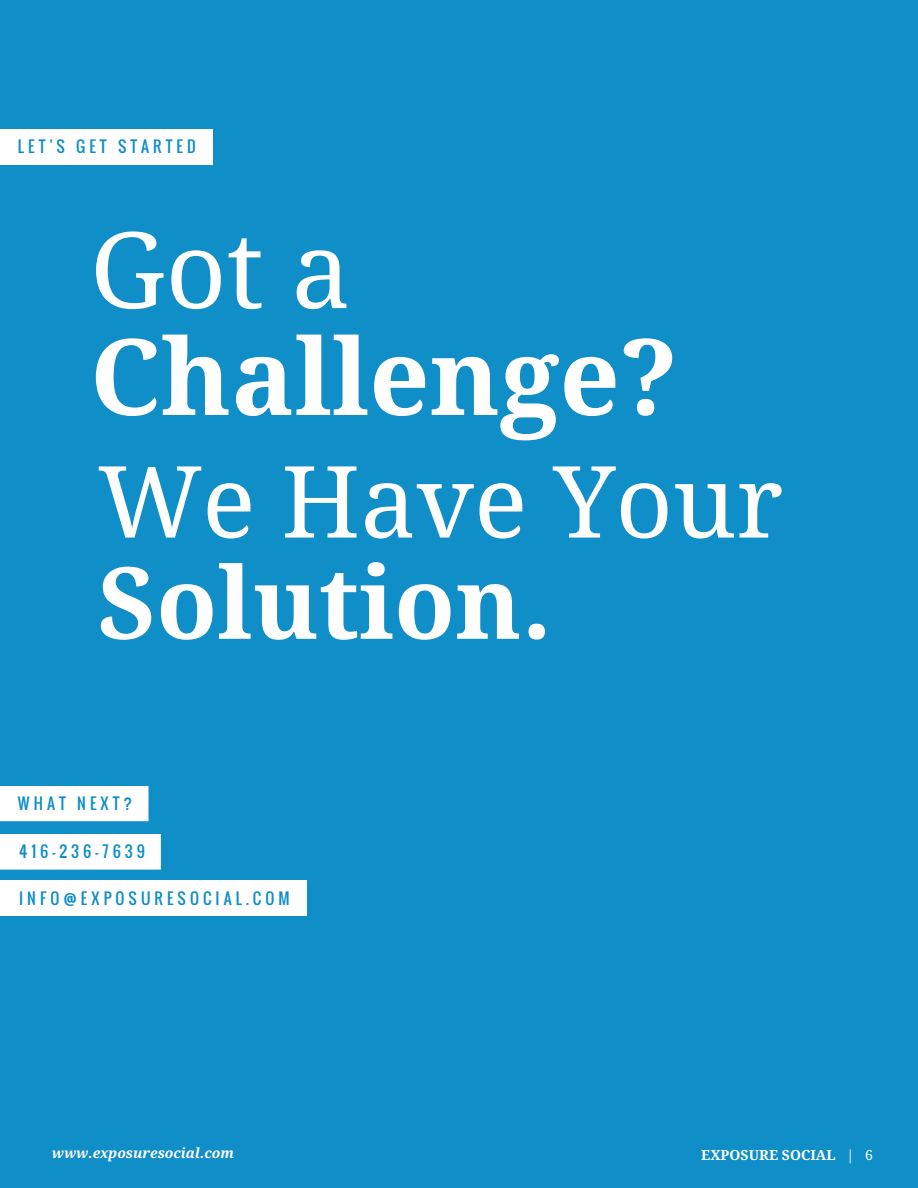
<style>
.page{position:relative;width:918px;height:1188px;background:#0f8ec7}
.page>*{position:absolute;margin:0;border:0;box-sizing:border-box;transform-origin:0 0}
.t1{font:700 105.9px "Droid Serif";color:#fff}
.t2{font:105.9px "Droid Serif";color:#fff}
.t3{font:99.6px "Droid Serif";color:#fff}
.t4{font:700 99.6px "Droid Serif";color:#fff}
.t5{font:15.6px "Oswald";letter-spacing:.26em;color:#0f8ec7}
.t6{font:italic 700 13.95px "Droid Serif";color:#fff}
.t7{font:700 13.95px "Droid Serif";color:#fff}
.s1{font-weight:400}
</style>
<div class="page">
<div style="left:0;top:786px;width:148px;height:35px;background:#fff"></div>
<div style="left:0;top:834px;width:161px;height:36px;background:#fff"></div>
<div style="left:0;top:880px;width:307px;height:36px;background:#fff"></div>
<div style="left:0;top:129px;width:213px;height:35px;background:#fff"></div>
<p class="t5" style="left:18px;top:135px;width:179px">LET'S GET STARTED</p>
<h1 class="t2" style="left:90px;top:210px;width:262px">Got a</h1>
<h1 class="t1" style="left:90px;top:316px;width:589px">Challenge?</h1>
<h2 class="t3" style="left:98px;top:445px;width:687px">We Have Your</h2>
<h2 class="t4" style="left:98px;top:546px;width:456px">Solution.</h2>
<p class="t5" style="left:18px;top:792px;width:116px">WHAT NEXT?</p>
<p class="t5" style="left:19px;top:839px;width:127px">416-236-7639</p>
<p class="t5" style="left:19px;top:886px;width:272px">INFO@EXPOSURESOCIAL.COM</p>
<p class="t6" style="left:52px;top:1145px;width:184px">www.exposuresocial.com</p>
<p class="t7" style="left:701px;top:1147px;width:173px">EXPOSURE SOCIAL <span class="s1">| 6</span></p>
</div>
